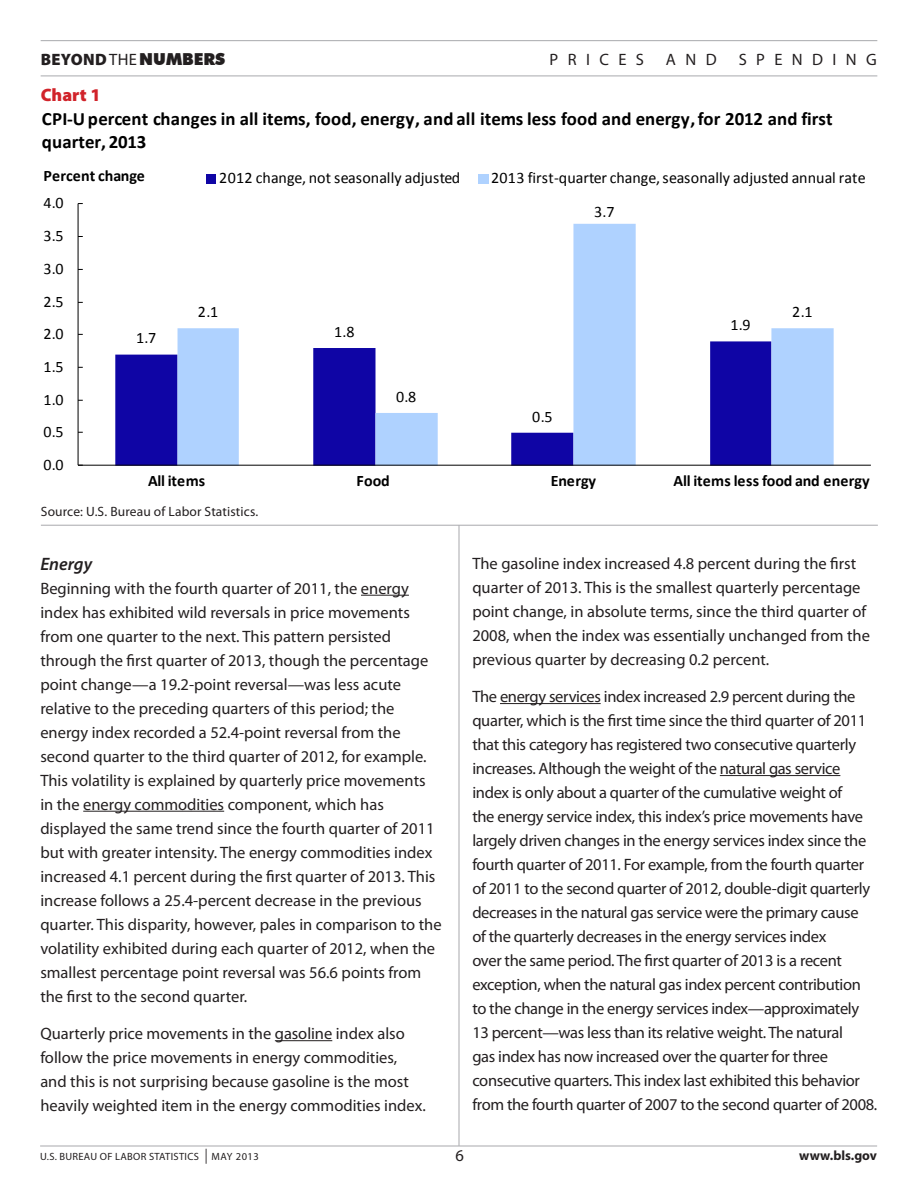
<style>
.page{position:relative;width:918px;height:1188px;background:#fff}
.page>*{position:absolute;margin:0;border:0;box-sizing:border-box;transform-origin:0 0}
.t1{font:700 18.75px/22.6px "Calibri";letter-spacing:.005em;color:#000}
.Heading_3{font:italic 600 18px "Myriad Pro";color:#231f20}
.Heading_4{font:900 18px "Myriad Pro";color:#d1232a}
.t2{font:16.5px/24px "Myriad Pro";letter-spacing:-.005em;color:#231f20}
.t3{font:900 16.5px "Futura BT";color:#231f20}
.t4{font:16.5px "Myriad Pro";letter-spacing:.57em;color:#231f20}
.t5{font:16.05px "Calibri";letter-spacing:.005em;color:#000}
.t6{font:700 16.05px "Calibri";letter-spacing:-.005em;color:#000}
.t7{font:14.1px "Calibri";color:#000}
.Note_line{font:13.5px "Myriad Pro";letter-spacing:.01em;color:#231f20}
.t8{font:700 13.5px "Myriad Pro";color:#231f20}
.t9{font:10.5px "Myriad Pro";letter-spacing:.03em;color:#231f20}
.s1{font-family:"Myriad Pro"}
.s2{font-family:"Myriad Pro";font-weight:400}
.s3{font-size:15px}
</style>
<div class="page">
<hr style="left:40px;top:1146px;width:837px;height:1px;background:#a8a9ad">
<hr style="left:41px;top:40px;width:836px;height:1px;background:#a8a9ad">
<hr style="left:41px;top:76px;width:836px;height:1px;background:#a8a9ad">
<svg style="left:115px;top:341px;width:63px;height:124px;background:#2c23af"></svg>
<svg style="left:178px;top:224px;width:656px;height:241px"></svg>
<hr style="left:78px;top:204px;width:1px;height:261px;background:#000">
<hr style="left:78px;top:465px;width:793px;height:1px;background:#000">
<div style="left:207px;top:174px;width:9px;height:9px;background:#0f05a5"></div>
<div style="left:478px;top:174px;width:11px;height:9px;background:#afd2ff"></div>
<hr style="left:459px;top:525px;width:1px;height:621px;background:#a8a9ad">
<hr style="left:361px;top:595px;width:48px;height:1px;background:#231f20">
<hr style="left:83px;top:811px;width:141px;height:1px;background:#231f20">
<hr style="left:275px;top:1040px;width:57px;height:1px;background:#231f20">
<hr style="left:500px;top:703px;width:101px;height:1px;background:#231f20">
<hr style="left:720px;top:775px;width:120px;height:1px;background:#231f20">
<hr style="left:41px;top:525px;width:837px;height:1px;background:#a8a9ad">
<p class="t3" style="left:41px;top:49px;width:186px"><span class="s1">BEYOND</span> <span class="s2">THE</span>NUMBERS</p>
<p class="t2" style="left:550px;top:47px;width:96px">PRICES</p>
<p class="t2" style="left:666px;top:47px;width:52px">AND</p>
<p class="t4" style="left:739px;top:49px;width:140px">SPENDING</p>
<p class="Heading_4" style="left:41px;top:83px;width:61px">Chart 1</p>
<p class="t1" style="left:42px;top:108px;width:792px">CPI-U percent changes in all items, food, energy, and all items less food and energy, for 2012 and first quarter, 2013</p>
<p class="t6" style="left:44px;top:166px;width:103px">Percent change</p>
<p class="t5" style="left:219px;top:168px;width:243px">2012 change, not seasonally adjusted</p>
<p class="t5" style="left:491px;top:168px;width:376px">2013 first-quarter change, seasonally adjusted annual rate</p>
<p class="t5" style="left:43px;top:193px;width:22px">4.0</p>
<p class="t5" style="left:43px;top:226px;width:22px">3.5</p>
<p class="t5" style="left:43px;top:258px;width:22px">3.0</p>
<p class="t5" style="left:43px;top:291px;width:22px">2.5</p>
<p class="t5" style="left:43px;top:324px;width:22px">2.0</p>
<p class="t5" style="left:43px;top:356px;width:22px">1.5</p>
<p class="t5" style="left:43px;top:389px;width:22px">1.0</p>
<p class="t5" style="left:43px;top:422px;width:22px">0.5</p>
<p class="t5" style="left:43px;top:455px;width:22px">0.0</p>
<p class="t5" style="left:136px;top:328px;width:22px">1.7</p>
<p class="t5" style="left:198px;top:301px;width:22px">2.1</p>
<p class="t5" style="left:334px;top:321px;width:22px">1.8</p>
<p class="t5" style="left:396px;top:386px;width:22px">0.8</p>
<p class="t5" style="left:594px;top:201px;width:22px">3.7</p>
<p class="t5" style="left:532px;top:406px;width:22px">0.5</p>
<p class="t5" style="left:730px;top:315px;width:22px">1.9</p>
<p class="t5" style="left:792px;top:301px;width:22px">2.1</p>
<p class="t6" style="left:148px;top:470px;width:59px">All items</p>
<p class="t6" style="left:357px;top:470px;width:35px">Food</p>
<p class="t6" style="left:551px;top:470px;width:47px">Energy</p>
<p class="t6" style="left:674px;top:470px;width:198px">All items less food and energy</p>
<p class="Note_line" style="left:41px;top:503px;width:219px">Source: U.S. Bureau of Labor Statistics.</p>
<p class="t7" style="left:42px;top:505px;width:222px">Source: U.S. Bureau of Labor Statistics.</p>
<p class="Heading_3" style="left:40px;top:552px;width:53px">Energy</p>
<p class="t2" style="left:40px;top:576px;width:403px">Beginning with the fourth quarter of 2011, the energy index has exhibited wild reversals in price movements from one quarter to the next. This pattern persisted through the first quarter of 2013, though the percentage point change—a 19.2-point reversal—was less acute relative to the preceding quarters of this period; the energy index recorded a 52.4-point reversal from the second quarter to the third quarter of 2012, for example.<br>This volatility is explained by quarterly price movements in the energy commodities component, which has displayed the same trend since the fourth quarter of 2011 but with greater intensity. The energy commodities index increased 4.1 percent during the first quarter of 2013. This increase follows a 25.4-percent decrease in the previous quarter. This disparity, however, pales in comparison to the volatility exhibited during each quarter of 2012, when the smallest percentage point reversal was 56.6 points from the first to the second quarter.</p>
<p class="t2" style="left:40px;top:1021px;width:387px">Quarterly price movements in the gasoline index also follow the price movements in energy commodities, and this is not surprising because gasoline is the most heavily weighted item in the energy commodities index.</p>
<p class="t2" style="left:472px;top:551px;width:399px">The gasoline index increased 4.8 percent during the first quarter of 2013. This is the smallest quarterly percentage point change, in absolute terms, since the third quarter of 2008, when the index was essentially unchanged from the previous quarter by decreasing 0.2 percent.</p>
<p class="t2" style="left:472px;top:684px;width:407px">The energy services index increased 2.9 percent during the quarter, which is the first time since the third quarter of 2011 that this category has registered two consecutive quarterly increases. Although the weight of the natural gas service index is only about a quarter of the cumulative weight of<br>the energy service index, this index’s price movements have largely driven changes in the energy services index since the fourth quarter of 2011. For example, from the fourth quarter of 2011 to the second quarter of 2012, double-digit quarterly decreases in the natural gas service were the primary cause<br>of the quarterly decreases in the energy services index<br>over the same period. The first quarter of 2013 is a recent exception, when the natural gas index percent contribution to the change in the energy services index—approximately 13 percent—was less than its relative weight. The natural<br>gas index has now increased over the quarter for three consecutive quarters. This index last exhibited this behavior from the fourth quarter of 2007 to the second quarter of 2008.</p>
<p class="t9" style="left:40px;top:1150px;width:220px">U.S. BUREAU OF LABOR STATISTICS <span class="s3">|</span> MAY 2013</p>
<p class="t2" style="left:455px;top:1144px;width:10px">6</p>
<p class="t8" style="left:799px;top:1147px;width:79px">www.bls.gov</p>
</div>
